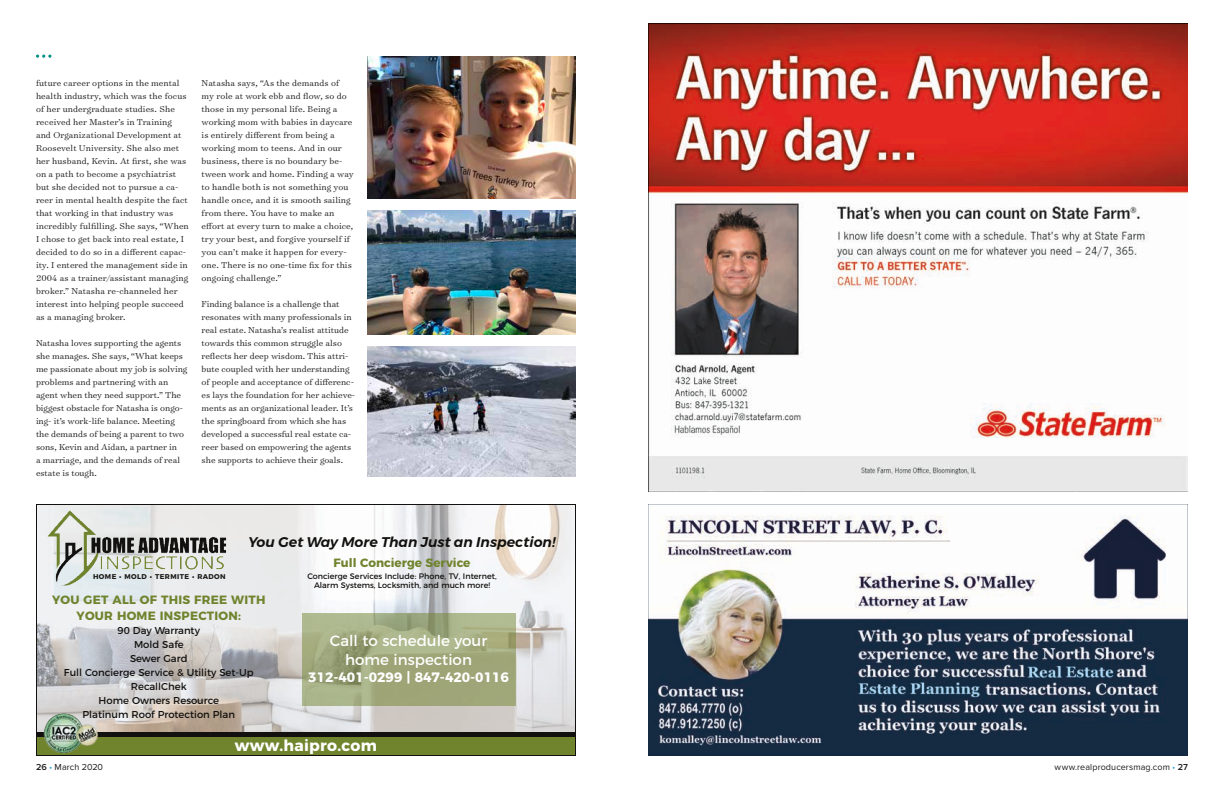
<style>
.page{position:relative;width:1224px;height:792px;background:#fff}
.page>*{position:absolute;margin:0;border:0;box-sizing:border-box;transform-origin:0 0}
.t1{font:700 15.6px "Montserrat";letter-spacing:.02em;color:#fff}
.t2{font:15px/19.1px "Montserrat";color:#fff;text-align:center}
.t3{font:italic 600 14px "Montserrat";color:#12110f}
.t4{font:700 13.6px "Montserrat";color:#fff}
.t5{font:700 12px/16.1px "Montserrat";letter-spacing:.02em;color:#70842e;text-align:center}
.t6{font:700 12px "Montserrat";color:#70842e}
.t7{font:10px/14px "Montserrat";color:#12110f;text-align:center}
.t8{font:300 9.8px/13px "Surveyor Text";color:#1c1b1a}
.t9{font:9px "Proxima Nova";letter-spacing:.01em;color:#1c1b1a}
.t10{font:8px/9px "Montserrat";color:#12110f;text-align:center}
.t11{font:700 7px "Montserrat";letter-spacing:.06em;color:#1c1b1a}
.s1{font-weight:600}
.s2{color:#2ea5dc}
</style>
<div class="page">
<svg style="left:648px;top:504px;width:540px;height:252px"></svg>
<img style="left:648px;top:24px;width:540px;height:468px">
<svg style="left:36px;top:504px;width:540px;height:252px"></svg>
<img style="left:40px;top:710px;width:63px;height:46px">
<img style="left:48px;top:511px;width:178px;height:75px">
<svg style="left:302px;top:613px;width:213px;height:93px;background:#a2aa7e"></svg>
<img style="left:367px;top:346px;width:209px;height:131px">
<img style="left:367px;top:210px;width:209px;height:124px">
<img style="left:367px;top:56px;width:209px;height:142px">
<svg style="left:36px;top:55px;width:15px;height:3px"></svg>
<p class="t8" style="left:36px;top:76px;width:154px">future career options in the mental health industry, which was the focus of her undergraduate studies. She received her Master’s in Training and Organizational Development at Roosevelt University. She also met her husband, Kevin. At first, she was on a path to become a psychiatrist but she decided not to pursue a ca&shy;reer in mental health despite the fact that working in that industry was incredibly fulfilling. She says, “When I chose to get back into real estate, I decided to do so in a different capac&shy;ity. I entered the management side in 2004 as a trainer/assistant managing broker.” Natasha re-channeled her interest into helping people succeed as a managing broker.</p>
<p class="t8" style="left:36px;top:336px;width:153px">Natasha loves supporting the agents she manages. She says, “What keeps me passionate about my job is solving problems and partnering with an agent when they need support.” The biggest obstacle for Natasha is ongo&shy;ing- it’s work-life balance. Meeting the demands of being a parent to two sons, Kevin and Aidan, a partner in<br>a marriage, and the demands of real estate is tough.</p>
<p class="t8" style="left:202px;top:76px;width:154px">Natasha says, “As the demands of my role at work ebb and flow, so do those in my personal life. Being a working mom with babies in daycare is entirely different from being a working mom to teens. And in our business, there is no boundary be&shy;tween work and home. Finding a way to handle both is not something you handle once, and it is smooth sailing from there. You have to make an effort at every turn to make a choice, try your best, and forgive yourself if you can’t make it happen for every&shy;one. There is no one-time fix for this ongoing challenge.”</p>
<p class="t8" style="left:202px;top:297px;width:155px">Finding balance is a challenge that resonates with many professionals in real estate. Natasha’s realist attitude towards this common struggle also reflects her deep wisdom. This attri&shy;bute coupled with her understanding of people and acceptance of differenc&shy;es lays the foundation for her achieve&shy;ments as an organizational leader. It’s the springboard from which she has developed a successful real estate ca&shy;reer based on empowering the agents she supports to achieve their goals.</p>
<h3 class="t3" style="left:248px;top:531px;width:309px">You Get Way More Than Just an Inspection!</h3>
<p class="t6" style="left:334px;top:553px;width:138px">Full Concierge Service</p>
<p class="t11" style="left:93px;top:571px;width:134px">HOME • MOLD • TERMITE • RADON</p>
<p class="t5" style="left:52px;top:591px;width:215px">YOU GET ALL OF THIS FREE WITH<br>YOUR HOME INSPECTION:</p>
<p class="t7" style="left:64px;top:623px;width:191px">90 Day Warranty<br>Mold Safe<br>Sewer Gard<br>Full Concierge Service &amp; Utility Set-Up<br>RecallChek<br>Home Owners Resource<br>Platinum Roof Protection Plan</p>
<p class="t10" style="left:307px;top:571px;width:191px">Concierge Services Include: Phone, TV, Internet,<br>Alarm Systems, Locksmith, and much more!</p>
<h2 class="t2" style="left:330px;top:629px;width:159px">Call to schedule your home inspection</h2>
<h3 class="t4" style="left:308px;top:666px;width:202px">312-401-0299 | 847-420-0116</h3>
<h1 class="t1" style="left:235px;top:733px;width:143px">www.haipro.com</h1>
<p class="t9" style="left:36px;top:762px;width:69px"><span class="s1">26</span> <span class="s2">•</span> March 2020</p>
<p class="t9" style="left:1055px;top:762px;width:135px">www.realproducersmag.com <span class="s2">•</span> <span class="s1">27</span></p>
</div>
